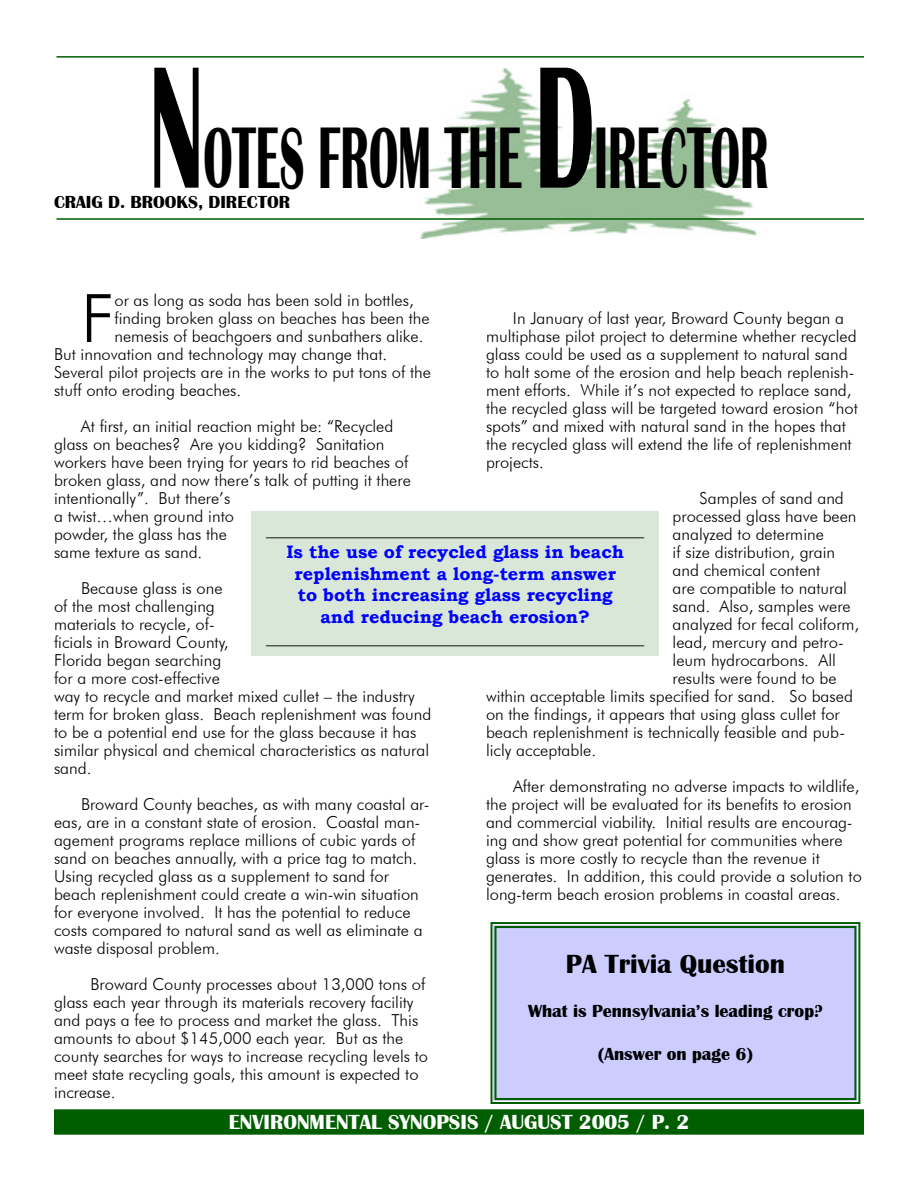
<style>
.page{position:relative;width:918px;height:1188px;background:#fff}
.page>*{position:absolute;margin:0;border:0;box-sizing:border-box;transform-origin:0 0}
.t1{font:700 90px "Britannic";color:#000;scale:.5 1}
.t2{font:300 66.9px "Futura BT";color:#000}
.t3{font:700 27px "Britannic";color:#000}
.t4{font:700 21px "Britannic";color:#fff}
.t5{font:700 18px/21.6px "Bookman Old Style";color:#00f;text-align:center}
.t6{font:700 18px "Bookman Old Style";color:#000}
.t7{font:700 18px "Britannic";color:#000}
.t8{font:300 16.5px/18px "Futura BT";color:#000}
.s1{font-size:180px}
</style>
<div class="page">
<div style="left:55px;top:1110px;width:808px;height:24px;background:#005e00"></div>
<div style="left:54px;top:1109px;width:810px;height:26px;border:2px solid #005e00"></div>
<img style="left:420px;top:69px;width:337px;height:169px">
<hr style="left:57px;top:56px;width:807px;height:2px;background:#005e00">
<hr style="left:57px;top:218px;width:807px;height:2px;background:#005e00">
<div style="left:251px;top:512px;width:408px;height:144px;background:#d9e7d9"></div>
<div style="left:490px;top:922px;width:371px;height:182px;background:#ccf"></div>
<div style="left:494px;top:926px;width:362px;height:174px;border:2px solid #005e00"></div>
<h1 class="t1" style="left:150px;top:107px;width:1239px"><span class="s1">N</span>OTES FROM THE <span class="s1">D</span>IRECTOR</h1>
<p class="t7" style="left:54px;top:192px;width:238px">CRAIG D. BROOKS, DIRECTOR</p>
<h2 class="t2" style="left:81px;top:278px;width:35px">F</h2>
<p class="t8" style="left:114px;top:291px;width:301px">or as long as soda has been sold in bottles,</p>
<p class="t8" style="left:114px;top:309px;width:317px">finding broken glass on beaches has been the</p>
<p class="t8" style="left:114px;top:327px;width:310px">nemesis of beachgoers and sunbathers alike.</p>
<p class="t8" style="left:54px;top:345px;width:335px">But innovation and technology may change that.</p>
<p class="t8" style="left:54px;top:363px;width:379px">Several pilot projects are in the works to put tons of the</p>
<p class="t8" style="left:54px;top:381px;width:189px">stuff onto eroding beaches.</p>
<p class="t8" style="left:54px;top:417px;width:358px;text-indent:27px">At first, an initial reaction might be: “Recycled glass on beaches? Are you kidding? Sanitation workers have been trying for years to rid beaches of broken glass, and now there’s talk of putting it there intentionally”. But there’s<br>a twist…when ground into<br>powder, the glass has the<br>same texture as sand.</p>
<p class="t8" style="left:54px;top:579px;width:379px;text-indent:27px">Because glass is one<br>of the most challenging<br>materials to recycle, of-<br>ficials in Broward County,<br>Florida began searching<br>for a more cost-effective<br>way to recycle and market mixed cullet – the industry term for broken glass. Beach replenishment was found to be a potential end use for the glass because it has similar physical and chemical characteristics as natural sand.</p>
<p class="t8" style="left:54px;top:795px;width:377px;text-indent:27px">Broward County beaches, as with many coastal ar&shy;eas, are in a constant state of erosion. Coastal man&shy;agement programs replace millions of cubic yards of sand on beaches annually, with a price tag to match.<br>Using recycled glass as a supplement to sand for beach replenishment could create a win-win situation for everyone involved. It has the potential to reduce costs compared to natural sand as well as eliminate a waste disposal problem.</p>
<p class="t8" style="left:54px;top:975px;width:376px;text-indent:37px">Broward County processes about 13,000 tons of glass each year through its materials recovery facility and pays a fee to process and market the glass. This amounts to about $145,000 each year. But as the county searches for ways to increase recycling levels to meet state recycling goals, this amount is expected to increase.</p>
<p class="t8" style="left:486px;top:309px;width:373px;text-indent:27px">In January of last year, Broward County began a multiphase pilot project to determine whether recycled glass could be used as a supplement to natural sand to halt some of the erosion and help beach replenish&shy;ment efforts. While it’s not expected to replace sand, the recycled glass will be targeted toward erosion “hot spots” and mixed with natural sand in the hopes that the recycled glass will extend the life of replenishment projects.</p>
<p class="t8" style="left:700px;top:489px;width:146px">Samples of sand and</p>
<p class="t8" style="left:673px;top:507px;width:185px">processed glass have been</p>
<p class="t8" style="left:673px;top:525px;width:153px">analyzed to determine</p>
<p class="t8" style="left:673px;top:543px;width:164px">if size distribution, grain</p>
<p class="t8" style="left:673px;top:561px;width:149px">and chemical content</p>
<p class="t8" style="left:673px;top:579px;width:176px">are compatible to natural</p>
<p class="t8" style="left:673px;top:597px;width:180px">sand. Also, samples were</p>
<p class="t8" style="left:673px;top:615px;width:188px">analyzed for fecal coliform,</p>
<p class="t8" style="left:673px;top:633px;width:173px">lead, mercury and petro-</p>
<p class="t8" style="left:673px;top:651px;width:165px">leum hydrocarbons. All</p>
<p class="t8" style="left:673px;top:669px;width:166px">results were found to be</p>
<p class="t8" style="left:486px;top:687px;width:369px">within acceptable limits specified for sand. So based</p>
<p class="t8" style="left:486px;top:705px;width:355px">on the findings, it appears that using glass cullet for</p>
<p class="t8" style="left:486px;top:723px;width:361px">beach replenishment is technically feasible and pub-</p>
<p class="t8" style="left:486px;top:741px;width:112px">licly acceptable.</p>
<p class="t8" style="left:486px;top:777px;width:377px;text-indent:27px">After demonstrating no adverse impacts to wildlife, the project will be evaluated for its benefits to erosion and commercial viability. Initial results are encourag&shy;ing and show great potential for communities where glass is more costly to recycle than the revenue it generates. In addition, this could provide a solution to long-term beach erosion problems in coastal areas.</p>
<p class="t6" style="left:266px;top:517px;width:379px">__________________________________________</p>
<p class="t5" style="left:286px;top:541px;width:339px">Is the use of recycled glass in beach replenishment a long-term answer to both increasing glass recycling and reducing beach erosion?</p>
<p class="t6" style="left:266px;top:625px;width:379px">__________________________________________</p>
<h3 class="t3" style="left:566px;top:949px;width:221px">PA Trivia Question</h3>
<p class="t7" style="left:528px;top:1000px;width:296px">What is Pennsylvania’s leading crop?</p>
<p class="t7" style="left:598px;top:1044px;width:157px">(Answer on page 6)</p>
<p class="t4" style="left:229px;top:1110px;width:462px">ENVIRONMENTAL SYNOPSIS / AUGUST 2005 / P. 2</p>
</div>
